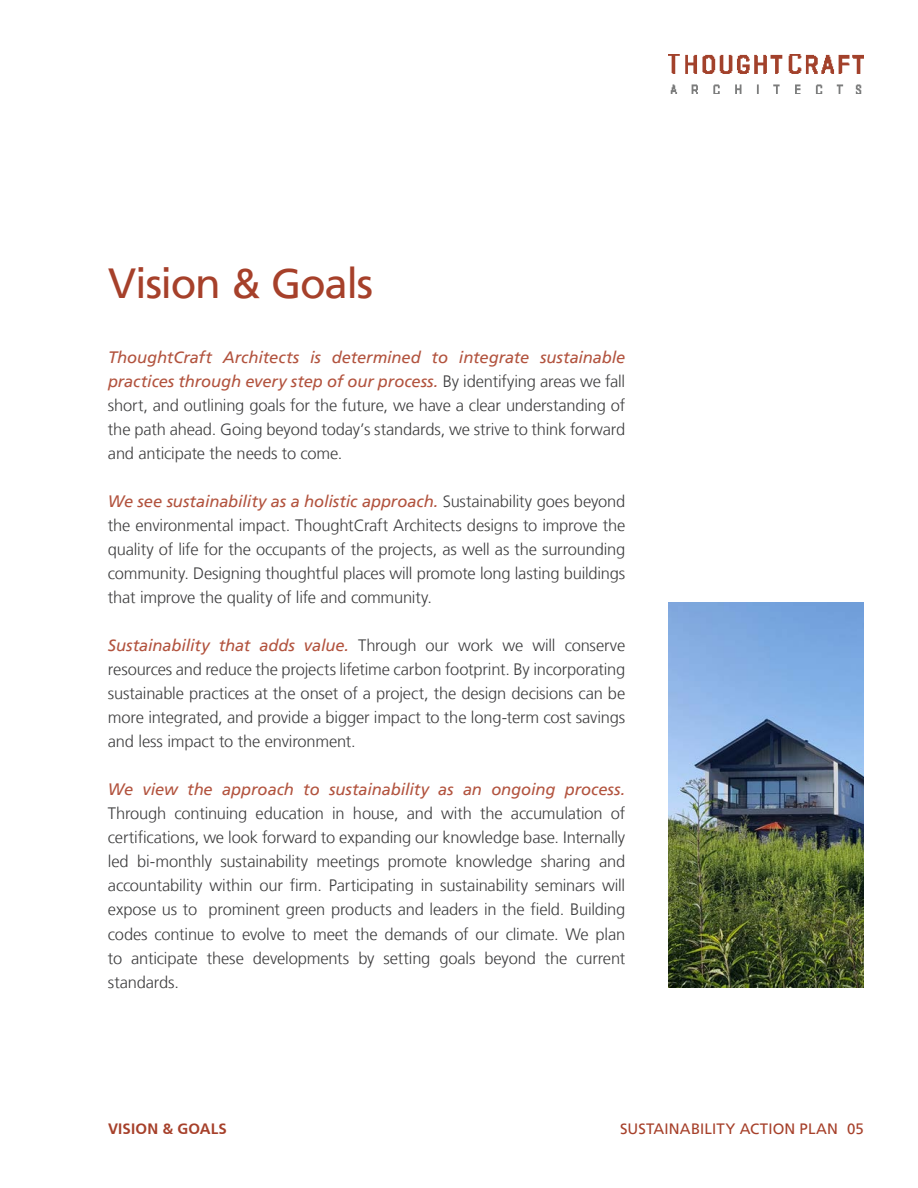
<style>
.page{position:relative;width:918px;height:1188px;background:#fff}
.page>*{position:absolute;margin:0;border:0;box-sizing:border-box;transform-origin:0 0}
.Headings_-_Primary{font:42px "Frutiger LT";letter-spacing:-.03em;color:#a6402a}
.Body_copy{font:300 16.5px/24px "Frutiger LT";letter-spacing:-.015em;color:#3e3e3f;text-align:justify}
.t1{font:15px "Frutiger LT";letter-spacing:.01em;color:#a6402a}
.Footer_Text{font:700 15px "Frutiger CE";letter-spacing:.015em;color:#a6402a}
.s1{font-weight:400;font-style:italic;color:#b2533e}
</style>
<div class="page">
<img style="left:668px;top:54px;width:196px;height:39px">
<img style="left:668px;top:603px;width:196px;height:384px">
<p class="Headings_-_Primary" style="left:108px;top:259px;width:267px">Vision &amp; Goals</p>
<p class="Body_copy" style="left:108px;top:346px;width:519px"><span class="s1">ThoughtCraft Architects is determined to integrate sustainable practices through every step of our process.</span> By identifying areas we fall short, and outlining goals for the future, we have a clear understanding of the path ahead. Going beyond today’s standards, we strive to think forward and anticipate the needs to come.</p>
<p class="Body_copy" style="left:108px;top:490px;width:519px"><span class="s1">We see sustainability as a holistic approach.</span> Sustainability goes beyond the environmental impact. ThoughtCraft Architects designs to improve the quality of life for the occupants of the projects, as well as the surrounding community. Designing thoughtful places will promote long lasting buildings that improve the quality of life and community.</p>
<p class="Body_copy" style="left:108px;top:634px;width:519px"><span class="s1">Sustainability that adds value.</span> Through our work we will conserve resources and reduce the projects lifetime carbon footprint. By incorporating sustainable practices at the onset of a project, the design decisions can be more integrated, and provide a bigger impact to the long-term cost savings and less impact to the environment.</p>
<p class="Body_copy" style="left:108px;top:778px;width:519px"><span class="s1">We view the approach to sustainability as an ongoing process.<br></span>Through continuing education in house, and with the accumulation of certifications, we look forward to expanding our knowledge base. Internally led bi-monthly sustainability meetings promote knowledge sharing and accountability within our firm. Participating in sustainability seminars will expose us to prominent green products and leaders in the field. Building codes continue to evolve to meet the demands of our climate. We plan to anticipate these developments by setting goals beyond the current standards.</p>
<p class="Footer_Text" style="left:108px;top:1120px;width:120px">VISION &amp; GOALS</p>
<p class="t1" style="left:620px;top:1120px;width:245px">SUSTAINABILITY ACTION PLAN 05</p>
</div>
